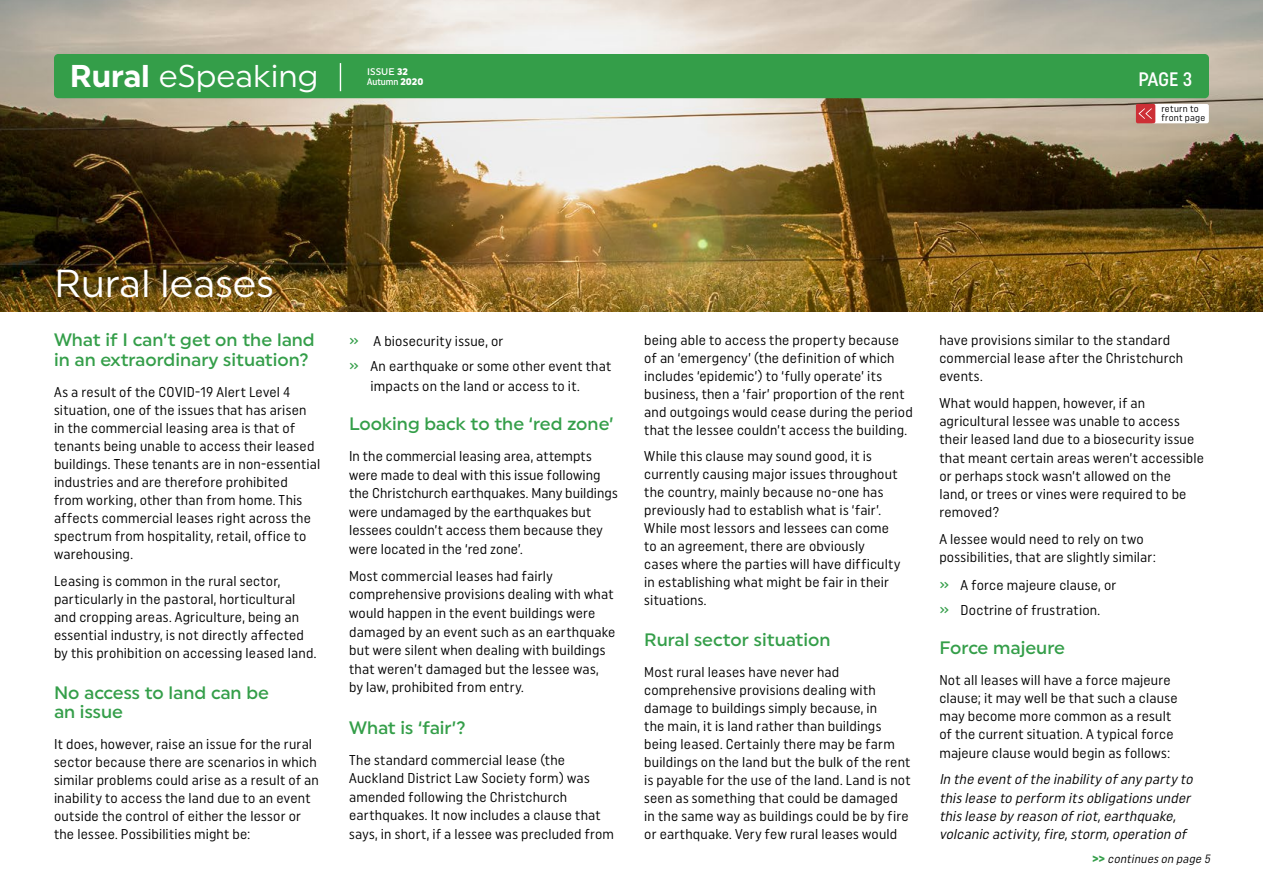
<style>
.page{position:relative;width:1263px;height:893px;background:#fff}
.page>*{position:absolute;margin:0;border:0;box-sizing:border-box;transform-origin:0 0}
.t1{font:39px "Uniform";color:#fff}
.t2{font:31.5px "Uniform";color:#fff}
.t3{font:500 19.5px "Uniform Condensed";color:#fff}
.t4{font:500 18px/19.5px "Uniform";color:#349e49}
.t5{font:14.25px/18px "Uniform Condensed";letter-spacing:.015em;color:#000}
.t6{font:italic 14.25px/18.1px "Uniform Condensed";color:#000}
.t7{font:italic 12px "Uniform Condensed";color:#000}
.t8{font:9.6px/9px "Uniform Condensed";letter-spacing:.03em;color:#000}
.t9{font:500 9.6px "Uniform Condensed";color:#fff}
.t10{font:500 9.6px "Uniform";color:#fff}
.s1{font-weight:700}
.s2{font-weight:900}
.s3{font-family:"Uniform";font-weight:900}
.s4{font-weight:500;color:#349e49}
.s5{font-weight:900;font-style:normal;color:#349e49}
</style>
<div class="page">
<img style="left:0;top:0;width:1263px;height:311px">
<div style="left:1151px;top:104px;width:58px;height:19px;background:#fff;border-radius:2px"></div>
<div style="left:1136px;top:104px;width:19px;height:19px;background:#cd2f36;border-radius:2px"></div>
<svg style="left:1139px;top:108px;width:13px;height:11px"></svg>
<div style="left:54px;top:54px;width:1155px;height:44px;background:#349e49;border-radius:4px"></div>
<svg style="left:340px;top:63px;width:1px;height:28px"></svg>
<h2 class="t2" style="left:70px;top:57px;width:250px"><span class="s1">Rural</span> eSpeaking</h2>
<p class="t10" style="left:367px;top:65px;width:42px">ISSUE <span class="s2">32</span></p>
<p class="t9" style="left:367px;top:76px;width:58px">Autumn <span class="s3">2020</span></p>
<h3 class="t3" style="left:1138px;top:67px;width:55px">PAGE 3</h3>
<p class="t8" style="left:1161px;top:104px;width:46px">return to front page</p>
<h1 class="t1" style="left:54px;top:260px;width:222px">Rural leases</h1>
<p class="t4" style="left:54px;top:330px;width:262px">What if I can’t get on the land in an extraordinary situation?</p>
<p class="t5" style="left:54px;top:382px;width:268px">As a result of the COVID-19 Alert Level 4 situation, one of the issues that has arisen in the commercial leasing area is that of tenants being unable to access their leased buildings. These tenants are in non-essential industries and are therefore prohibited from working, other than from home. This affects commercial leases right across the spectrum from hospitality, retail, office to warehousing.</p>
<p class="t5" style="left:54px;top:571px;width:264px">Leasing is common in the rural sector, particularly in the pastoral, horticultural and cropping areas. Agriculture, being an essential industry, is not directly affected by this prohibition on accessing leased land.</p>
<p class="t4" style="left:54px;top:682px;width:216px">No access to land can be an issue</p>
<p class="t5" style="left:54px;top:735px;width:266px">It does, however, raise an issue for the rural sector because there are scenarios in which similar problems could arise as a result of an inability to access the land due to an event outside the control of either the lessor or the lessee. Possibilities might be:</p>
<p class="t5" style="left:349px;top:328px;width:264px;line-height:25.7px"><span class="s4">»</span> A biosecurity issue, or<br><span class="s4">»</span> An earthquake or some other event that</p>
<p class="t5" style="left:370px;top:376px;width:211px">impacts on the land or access to it.</p>
<p class="t4" style="left:349px;top:413px;width:266px">Looking back to the ‘red zone’</p>
<p class="t5" style="left:349px;top:447px;width:270px;line-height:18.6px">In the commercial leasing area, attempts were made to deal with this issue following the Christchurch earthquakes. Many buildings were undamaged by the earthquakes but lessees couldn’t access them because they were located in the ‘red zone’.</p>
<p class="t5" style="left:349px;top:566px;width:268px;line-height:18.6px">Most commercial leases had fairly comprehensive provisions dealing with what would happen in the event buildings were damaged by an event such as an earthquake but were silent when dealing with buildings that weren’t damaged but the lessee was, by law, prohibited from entry.</p>
<p class="t4" style="left:349px;top:717px;width:118px">What is ‘fair’?</p>
<p class="t5" style="left:349px;top:750px;width:266px;line-height:18.6px">The standard commercial lease (the Auckland District Law Society form) was amended following the Christchurch earthquakes. It now includes a clause that says, in short, if a lessee was precluded from</p>
<p class="t5" style="left:644px;top:331px;width:270px">being able to access the property because of an ‘emergency’ (the definition of which includes ‘epidemic’) to ‘fully operate’ its business, then a ‘fair’ proportion of the rent and outgoings would cease during the period that the lessee couldn’t access the building.</p>
<p class="t5" style="left:644px;top:447px;width:258px">While this clause may sound good, it is currently causing major issues throughout the country, mainly because no-one has previously had to establish what is ‘fair’.<br>While most lessors and lessees can come to an agreement, there are obviously cases where the parties will have difficulty in establishing what might be fair in their situations.</p>
<p class="t4" style="left:644px;top:630px;width:188px">Rural sector situation</p>
<p class="t5" style="left:644px;top:663px;width:268px">Most rural leases have never had comprehensive provisions dealing with damage to buildings simply because, in<br>the main, it is land rather than buildings being leased. Certainly there may be farm buildings on the land but the bulk of the rent is payable for the use of the land. Land is not seen as something that could be damaged in the same way as buildings could be by fire or earthquake. Very few rural leases would</p>
<p class="t5" style="left:939px;top:331px;width:245px">have provisions similar to the standard commercial lease after the Christchurch events.</p>
<p class="t5" style="left:939px;top:394px;width:266px">What would happen, however, if an agricultural lessee was unable to access their leased land due to a biosecurity issue that meant certain areas weren’t accessible or perhaps stock wasn’t allowed on the<br>land, or trees or vines were required to be removed?</p>
<p class="t5" style="left:939px;top:530px;width:218px">A lessee would need to rely on two possibilities, that are slightly similar:</p>
<p class="t5" style="left:939px;top:572px;width:178px;line-height:25.3px"><span class="s4">»</span> A force majeure clause, or <span class="s4">»</span> Doctrine of frustration.</p>
<p class="t4" style="left:939px;top:637px;width:127px">Force majeure</p>
<p class="t5" style="left:939px;top:670px;width:240px">Not all leases will have a force majeure clause; it may well be that such a clause may become more common as a result of the current situation. A typical force majeure clause would begin as follows:</p>
<p class="t6" style="left:939px;top:770px;width:258px">In the eventofthe inability ofany party to thislease to perform itsobligationsunder thislease by reason ofriot,earthquake, volcanic activity,fire,storm,operation of</p>
<p class="t7" style="left:1092px;top:851px;width:122px"><span class="s5">&gt; &gt;</span> continueson page 5</p>
</div>
